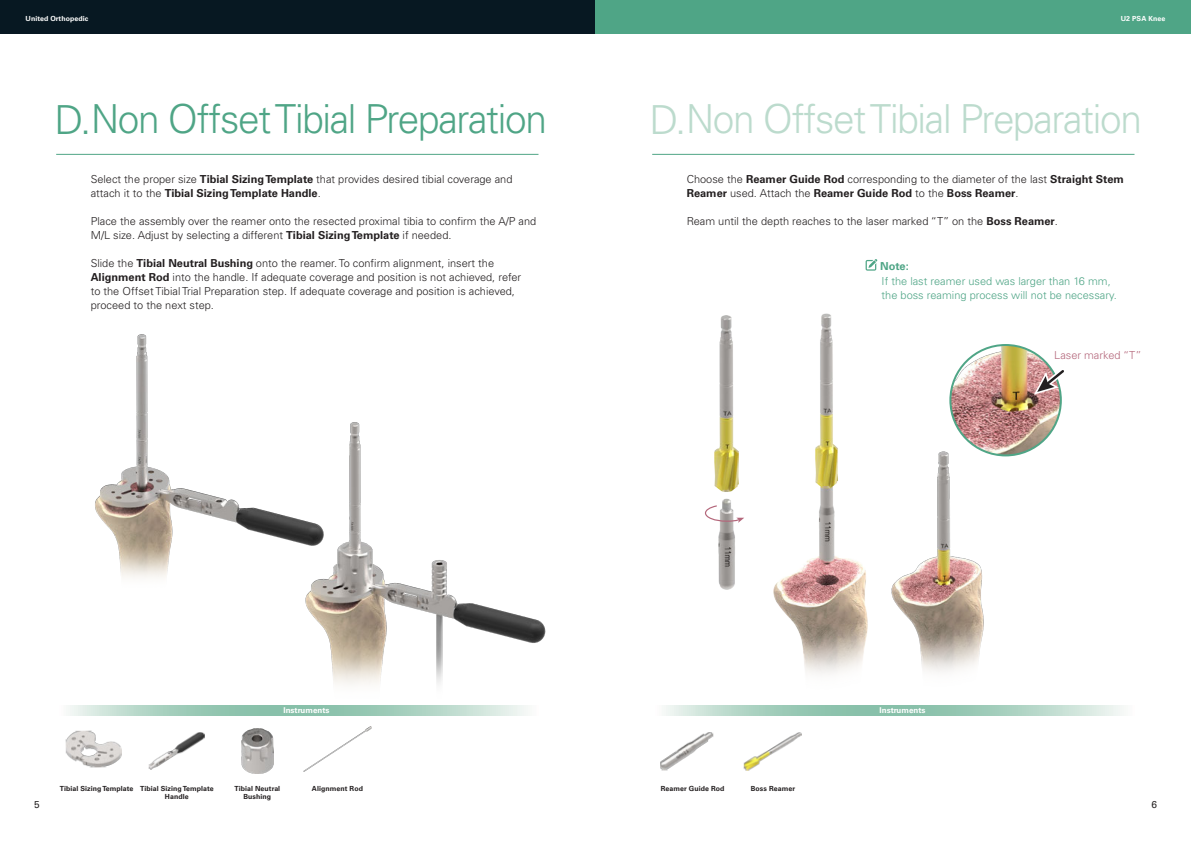
<style>
.page{position:relative;width:1191px;height:842px;background:#fff}
.page>*{position:absolute;margin:0;border:0;box-sizing:border-box;transform-origin:0 0}
.大標{font:300 40px "Univers LT Pro 45";letter-spacing:-.035em;color:#4fa586}
.大標-2{font:300 40px "Univers LT Pro 45";letter-spacing:-.035em;color:#bcdbcd}
.內文{font:300 11px/14px "Univers LT Pro 45";color:#231f20}
.內文-2{font:300 11px/14px "Univers LT Pro 45";color:#4fa586}
.內文-3{font:300 11px "Univers LT Pro 45";color:#b4677b}
.內文-4{font:700 11px "Univers LT Pro 65";color:#4fa586}
.t1{font:10px "Univers LT Pro 55 Roman";color:#231f20}
.t2{font:700 8px "Univers LT Pro 65";color:#fff}
.器械名稱{font:700 7px "Univers LT Pro 65";letter-spacing:.01em;color:#231f20}
.t3{font:700 7px "Univers LT Pro 65";letter-spacing:.01em;color:#fff}
.s1{font-family:"Univers LT Pro 65";font-weight:700}
</style>
<div class="page">
<div style="left:0;top:0;width:595px;height:34px;background:#071822"></div>
<div style="left:595px;top:0;width:596px;height:34px;background:#4fa586"></div>
<img style="left:755px;top:313px;width:125px;height:393px">
<img style="left:880px;top:450px;width:121px;height:266px">
<img style="left:95px;top:334px;width:203px;height:244px">
<img style="left:298px;top:422px;width:248px;height:294px">
<hr style="left:56px;top:154px;width:482px;height:1px;background:#4fa586">
<svg style="left:70px;top:706px;width:469px;height:9px;background:#aed3c3"></svg>
<img style="left:241px;top:728px;width:33px;height:46px">
<img style="left:149px;top:732px;width:56px;height:38px">
<img style="left:65px;top:730px;width:57px;height:38px">
<img style="left:304px;top:727px;width:67px;height:44px">
<svg style="left:666px;top:706px;width:456px;height:9px;background:#acd2c2"></svg>
<hr style="left:652px;top:154px;width:482px;height:1px;background:#4fa586">
<img style="left:743px;top:732px;width:59px;height:39px">
<img style="left:660px;top:732px;width:53px;height:38px">
<img style="left:714px;top:316px;width:24px;height:273px">
<img style="left:950px;top:345px;width:110px;height:110px;border-radius:55px">
<div style="left:949px;top:344px;width:112px;height:112px;border:2px solid #4fa586;border-radius:50%"></div>
<svg style="left:705px;top:505px;width:39px;height:18px"></svg>
<svg style="left:865px;top:259px;width:12px;height:12px"></svg>
<svg style="left:1030px;top:365px;width:34px;height:32px"></svg>
<p class="t3" style="left:26px;top:14px;width:64px">United Orthopedic</p>
<p class="t3" style="left:1120px;top:14px;width:46px">U2 PSA Knee</p>
<p class="大標" style="left:54px;top:93px;width:494px">D.Non Offset Tibial Preparation</p>
<p class="內文" style="left:91px;top:171px;width:423px">Select the proper size <span class="s1">Tibial Sizing Template</span> that provides desired tibial coverage and attach it to the <span class="s1">Tibial Sizing Template Handle</span>.</p>
<p class="內文" style="left:91px;top:213px;width:447px">Place the assembly over the reamer onto the resected proximal tibia to confirm the A/P and<br>M/L size. Adjust by selecting a different <span class="s1">Tibial Sizing Template</span> if needed.</p>
<p class="內文" style="left:91px;top:255px;width:432px">Slide the <span class="s1">Tibial Neutral Bushing</span> onto the reamer. To confirm alignment, insert the <span class="s1">Alignment Rod</span> into the handle. If adequate coverage and position is not achieved, refer to the Offset Tibial Trial Preparation step. If adequate coverage and position is achieved, proceed to the next step.</p>
<p class="大標-2" style="left:649px;top:93px;width:494px">D.Non Offset Tibial Preparation</p>
<p class="內文" style="left:686px;top:171px;width:438px">Choose the <span class="s1">Reamer Guide Rod</span> corresponding to the diameter of the last <span class="s1">Straight Stem<br>Reamer</span> used. Attach the <span class="s1">Reamer Guide Rod</span> to the <span class="s1">Boss Reamer</span>.</p>
<p class="內文" style="left:686px;top:213px;width:373px">Ream until the depth reaches to the laser marked “T” on the <span class="s1">Boss Reamer</span>.</p>
<p class="內文-4" style="left:880px;top:258px;width:30px">Note:</p>
<p class="內文-2" style="left:881px;top:273px;width:237px">If the last reamer used was larger than 16 mm, the boss reaming process will not be necessary.</p>
<p class="內文-3" style="left:1054px;top:347px;width:89px">Laser marked “T”</p>
<p class="t2" style="left:283px;top:704px;width:47px">Instruments</p>
<p class="t2" style="left:879px;top:704px;width:47px">Instruments</p>
<p class="器械名稱" style="left:661px;top:784px;width:65px">Reamer Guide Rod</p>
<p class="器械名稱" style="left:751px;top:784px;width:46px">Boss Reamer</p>
<p class="器械名稱" style="left:60px;top:784px;width:75px">Tibial Sizing Template</p>
<p class="器械名稱" style="left:234px;top:784px;width:47px">Tibial Neutral</p>
<p class="器械名稱" style="left:243px;top:792px;width:29px">Bushing</p>
<p class="器械名稱" style="left:140px;top:784px;width:75px">Tibial Sizing Template</p>
<p class="器械名稱" style="left:165px;top:792px;width:25px">Handle</p>
<p class="器械名稱" style="left:312px;top:784px;width:53px">Alignment Rod</p>
<p class="t1" style="left:34px;top:798px;width:7px">5</p>
<p class="t1" style="left:1151px;top:798px;width:7px">6</p>
</div>
